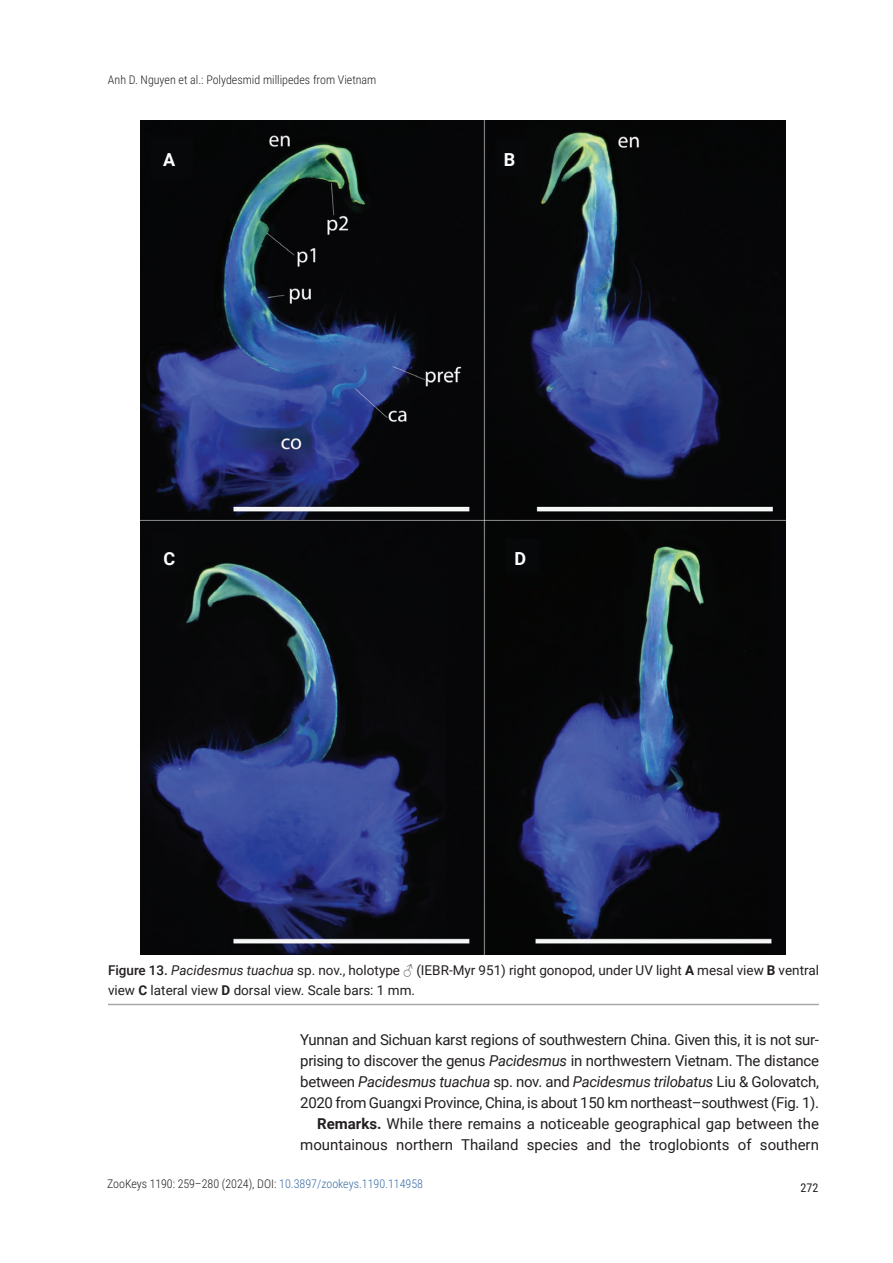
<style>
.page{position:relative;width:893px;height:1263px;background:#fff}
.page>*{position:absolute;margin:0;border:0;box-sizing:border-box;transform-origin:0 0}
.t1{font:700 18px "Roboto";color:#fff}
.t2{font:15px/21px "Roboto";letter-spacing:-.02em;color:#231f20;text-align:right}
.t3{font:13.5px/19.8px "Roboto";color:#231f20}
.t4{font:300 12px "Roboto Condensed";color:#231f20}
.t5{font:12px "Roboto Condensed";color:#231f20}
.s1{font-weight:500}
.s2{font-style:italic}
.s3{font-family:"Times New Roman"}
.s4{font-weight:700}
.s5{color:#376ba5}
</style>
<div class="page">
<hr style="left:108px;top:1004px;width:711px;height:1px;background:#a8a9ad">
<img style="left:140px;top:121px;width:645px;height:834px">
<p class="t4" style="left:108px;top:71px;width:270px">Anh D. Nguyen et al.: Polydesmid millipedes from Vietnam</p>
<p class="t1" style="left:163px;top:147px;width:14px">A</p>
<p class="t1" style="left:504px;top:147px;width:13px">B</p>
<p class="t1" style="left:163px;top:546px;width:13px">C</p>
<p class="t1" style="left:514px;top:546px;width:13px">D</p>
<p class="t3" style="left:108px;top:960px;width:712px"><span class="s1">Figure 13.</span> <span class="s2">Pacidesmus tuachua</span> sp. nov., holotype <span class="s3">♂</span> (IEBR-Myr 951) right gonopod, under UV light <span class="s4">A</span> mesal view <span class="s4">B</span> ventral view <span class="s4">C</span> lateral view <span class="s4">D</span> dorsal view. Scale bars: 1 mm.</p>
<p class="t2" style="left:300px;top:1028px;width:520px">Yunnan and Sichuan karst regions of southwestern China. Given this, it is not sur&shy;prising to discover the genus <span class="s2">Pacidesmus</span> in northwestern Vietnam. The distance between <span class="s2">Pacidesmus tuachua</span> sp. nov. and <span class="s2">Pacidesmus trilobatus</span> Liu &amp; Golovatch, 2020 from Guangxi Province, China, is about 150 km northeast–southwest (Fig. 1).<br><span class="s4">Remarks.</span> While there remains a noticeable geographical gap between the mountainous northern Thailand species and the troglobionts of southern</p>
<p class="t4" style="left:107px;top:1175px;width:318px">ZooKeys 1190: 259–280 (2024), DOI: <span class="s5">10.3897/zookeys.1190.114958</span></p>
<p class="t5" style="left:801px;top:1179px;width:19px">272</p>
</div>
